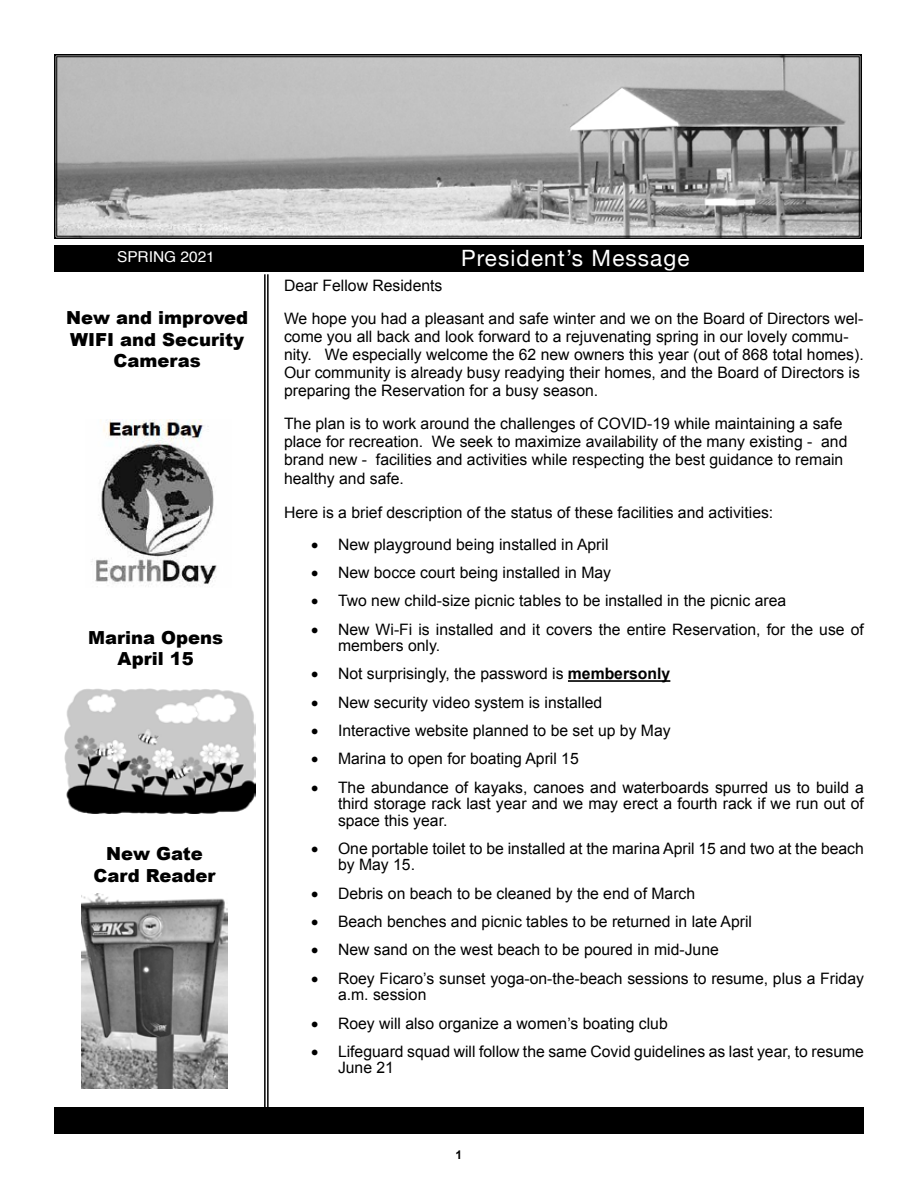
<style>
.page{position:relative;width:918px;height:1188px;background:#fff}
.page>*{position:absolute;margin:0;border:0;box-sizing:border-box;transform-origin:0 0}
.t1{font:22.5px "Helvetica Neue";letter-spacing:.05em;color:#fff}
.t2{font:900 18px/21.6px "Arial";color:#000;text-align:center}
.t3{font:15.75px/16.5px "Arial";color:#000}
.t4{font:15px "Helvetica";color:#fff}
.t5{font:700 12px "Arial";color:#000}
.s1{font-weight:700}
</style>
<div class="page">
<div style="left:54px;top:245px;width:810px;height:26px;background:#000"></div>
<hr style="left:267px;top:274px;width:2px;height:860px;background:#000">
<hr style="left:264px;top:274px;width:2px;height:860px;background:#000">
<div style="left:54px;top:1107px;width:810px;height:27px;background:#000"></div>
<svg style="left:54px;top:54px;width:808px;height:185px;background:#acacac"></svg>
<div style="left:56px;top:56px;width:804px;height:180px;border:1px solid #000"></div>
<img style="left:81px;top:893px;width:147px;height:196px">
<img style="left:91px;top:420px;width:126px;height:165px">
<hr style="left:568px;top:680px;width:102px;height:2px;background:#000">
<img style="left:65px;top:689px;width:190px;height:125px">
<p class="t4" style="left:117px;top:245px;width:99px">SPRING 2021</p>
<h1 class="t1" style="left:461px;top:242px;width:230px">President’s Message</h1>
<p class="t2" style="left:66px;top:307px;width:184px">New and improved<br>WIFI and Security<br>Cameras</p>
<p class="t2" style="left:88px;top:627px;width:137px">Marina Opens<br>April 15</p>
<p class="t2" style="left:93px;top:843px;width:124px">New Gate<br>Card Reader</p>
<p class="t3" style="left:284px;top:269px;width:581px;line-height:33px">Dear Fellow Residents<br>We hope you had a pleasant and safe winter and we on the Board of Directors wel-</p>
<p class="t3" style="left:284px;top:328px;width:581px;line-height:18px">come you all back and look forward to a rejuvenating spring in our lovely commu&shy;nity. We especially welcome the 62 new owners this year (out of 868 total homes).<br>Our community is already busy readying their homes, and the Board of Directors is preparing the Reservation for a busy season.</p>
<p class="t3" style="left:284px;top:415px;width:565px;line-height:18.3px">The plan is to work around the challenges of COVID-19 while maintaining a safe place for recreation. We seek to maximize availability of the many existing - and brand new - facilities and activities while respecting the best guidance to remain healthy and safe.</p>
<p class="t3" style="left:284px;top:504px;width:491px">Here is a brief description of the status of these facilities and activities:</p>
<p class="t3" style="left:311px;top:536px;width:299px">• New playground being installed in April</p>
<p class="t3" style="left:311px;top:564px;width:302px">• New bocce court being installed in May</p>
<p class="t3" style="left:311px;top:593px;width:477px">• Two new child-size picnic tables to be installed in the picnic area</p>
<p class="t3" style="left:338px;top:621px;width:527px;text-indent:-27px">• New Wi-Fi is installed and it covers the entire Reservation, for the use of members only.</p>
<p class="t3" style="left:311px;top:666px;width:361px">• Not surprisingly, the password is <span class="s1">membersonly</span></p>
<p class="t3" style="left:311px;top:694px;width:293px">• New security video system is installed</p>
<p class="t3" style="left:311px;top:722px;width:361px">• Interactive website planned to be set up by May</p>
<p class="t3" style="left:311px;top:751px;width:269px">• Marina to open for boating April 15</p>
<p class="t3" style="left:338px;top:779px;width:527px;text-align:justify;text-indent:-27px">• The abundance of kayaks, canoes and waterboards spurred us to build a third storage rack last year and we may erect a fourth rack if we run out of space this year.</p>
<p class="t3" style="left:338px;top:840px;width:527px;text-indent:-27px">• One portable toilet to be installed at the marina April 15 and two at the beach by May 15.</p>
<p class="t3" style="left:311px;top:885px;width:386px">• Debris on beach to be cleaned by the end of March</p>
<p class="t3" style="left:311px;top:913px;width:443px">• Beach benches and picnic tables to be returned in late April</p>
<p class="t3" style="left:311px;top:942px;width:409px">• New sand on the west beach to be poured in mid-June</p>
<p class="t3" style="left:338px;top:970px;width:527px;text-indent:-27px">• Roey Ficaro’s sunset yoga-on-the-beach sessions to resume, plus a Friday a.m. session</p>
<p class="t3" style="left:311px;top:1015px;width:358px">• Roey will also organize a women’s boating club</p>
<p class="t3" style="left:338px;top:1043px;width:527px;text-indent:-27px">• Lifeguard squad will follow the same Covid guidelines as last year, to resume<br>June 21</p>
<p class="t5" style="left:456px;top:1147px;width:8px">1</p>
</div>
